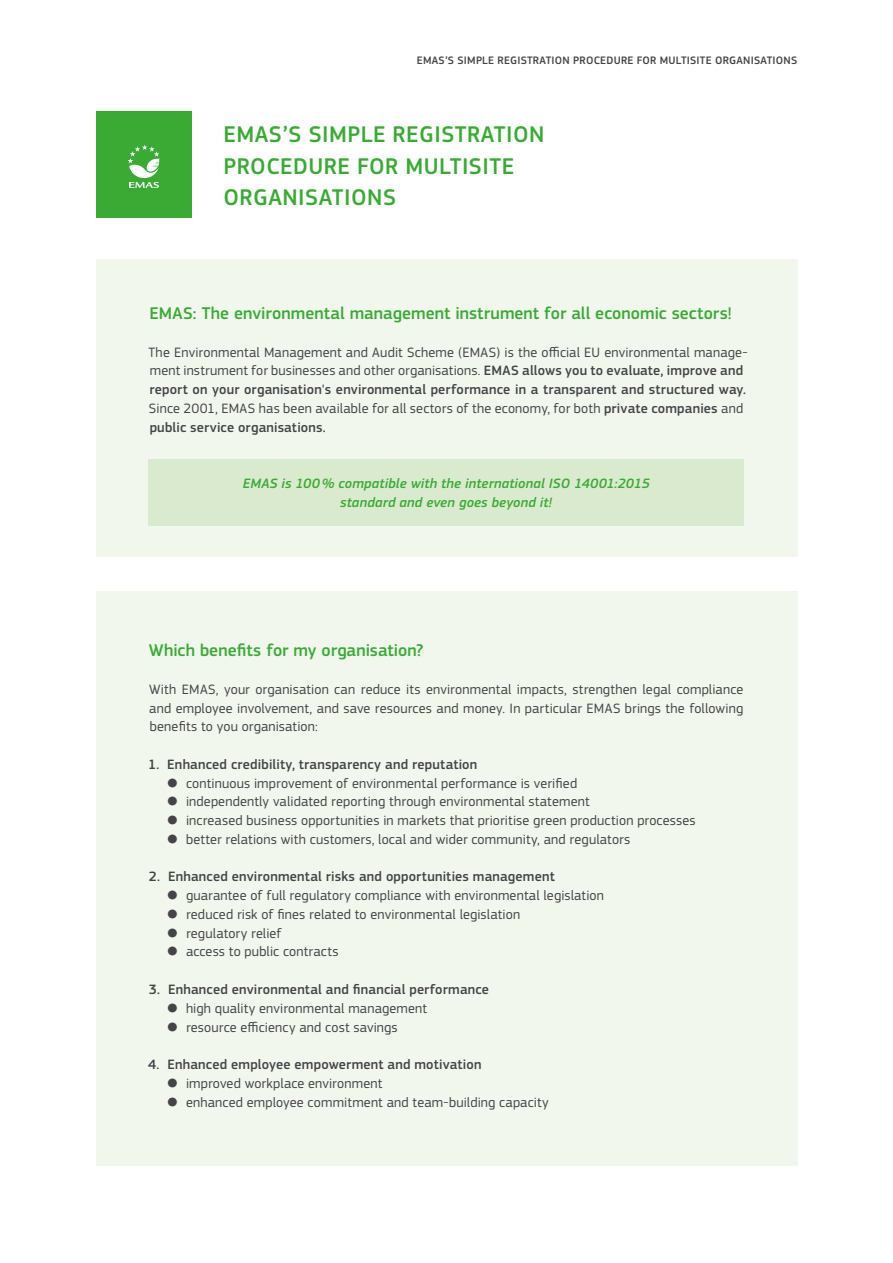
<style>
.page{position:relative;width:893px;height:1263px;background:#fff}
.page>*{position:absolute;margin:0;border:0;box-sizing:border-box;transform-origin:0 0}
.t1{font:500 23.7px/31.5px "EC Square Sans Pro";letter-spacing:.02em;color:#3aaa35}
.t2{font:500 17.7px "EC Square Sans Pro";letter-spacing:.005em;color:#3aaa35}
.t3{font:14.1px/18.8px "EC Square Sans Pro";letter-spacing:.01em;color:#454346;text-align:justify}
.t4{font:500 14.1px "EC Square Sans Pro";letter-spacing:.015em;color:#454346}
.t5{font:italic 500 14.1px/18.8px "EC Square Sans Pro";letter-spacing:.01em;color:#3aaa35;text-align:center}
.t6{font:500 11.25px "EC Square Sans Pro";letter-spacing:.02em;color:#454346}
.s1{font-weight:500}
</style>
<div class="page">
<div style="left:96px;top:259px;width:701px;height:298px;background:#f1f7ed"></div>
<div style="left:96px;top:591px;width:701px;height:574px;background:#f1f7ed"></div>
<div style="left:149px;top:459px;width:595px;height:67px;background:#daeacf"></div>
<div style="left:96px;top:112px;width:95px;height:106px;background:#3aaa35"></div>
<svg style="left:128px;top:145px;width:31px;height:43px"></svg>
<p class="t6" style="left:417px;top:53px;width:382px">EMAS’S SIMPLE REGISTRATION PROCEDURE FOR MULTISITE ORGANISATIONS</p>
<h1 class="t1" style="left:223px;top:119px;width:323px">EMAS’S SIMPLE REGISTRATION<br>PROCEDURE FOR MULTISITE<br>ORGANISATIONS</h1>
<p class="t2" style="left:149px;top:303px;width:584px">EMAS: The environmental management instrument for all economic sectors!</p>
<p class="t3" style="left:148px;top:343px;width:601px;text-align:left">The Environmental Management and Audit Scheme (EMAS) is the official EU environmental manage&shy;ment instrument for businesses and other organisations. <span class="s1">EMAS allows you to evaluate, improve and report on your organisation's environmental performance in a transparent and structured way.<br></span>Since 2001, EMAS has been available for all sectors of the economy, for both <span class="s1">private companies</span> and <span class="s1">public service organisations.</span></p>
<p class="t5" style="left:243px;top:474px;width:408px">EMAS is 100 % compatible with the international ISO 14001:2015 standard and even goes beyond it!</p>
<p class="t2" style="left:149px;top:640px;width:276px">Which benefits for my organisation?</p>
<p class="t3" style="left:149px;top:680px;width:596px">With EMAS, your organisation can reduce its environmental impacts, strengthen legal compliance and employee involvement, and save resources and money. In particular EMAS brings the following benefits to you organisation:</p>
<p class="t4" style="left:148px;top:756px;width:331px">1. Enhanced credibility, transparency and reputation</p>
<p class="t3" style="left:166px;top:774px;width:412px"><span class="s1">●</span> continuous improvement of environmental performance is verified</p>
<p class="t3" style="left:166px;top:792px;width:425px"><span class="s1">●</span> independently validated reporting through environmental statement</p>
<p class="t3" style="left:166px;top:811px;width:531px"><span class="s1">●</span> increased business opportunities in markets that prioritise green production processes</p>
<p class="t3" style="left:166px;top:830px;width:465px"><span class="s1">●</span> better relations with customers, local and wider community, and regulators</p>
<p class="t4" style="left:149px;top:868px;width:408px">2. Enhanced environmental risks and opportunities management</p>
<p class="t3" style="left:166px;top:886px;width:439px"><span class="s1">●</span> guarantee of full regulatory compliance with environmental legislation</p>
<p class="t3" style="left:166px;top:905px;width:355px"><span class="s1">●</span> reduced risk of fines related to environmental legislation</p>
<p class="t3" style="left:166px;top:924px;width:117px"><span class="s1">●</span> regulatory relief</p>
<p class="t3" style="left:166px;top:942px;width:174px"><span class="s1">●</span> access to public contracts</p>
<p class="t4" style="left:149px;top:981px;width:342px">3. Enhanced environmental and financial performance</p>
<p class="t3" style="left:166px;top:999px;width:262px"><span class="s1">●</span> high quality environmental management</p>
<p class="t3" style="left:166px;top:1017px;width:233px"><span class="s1">●</span> resource efficiency and cost savings</p>
<p class="t4" style="left:148px;top:1056px;width:335px">4. Enhanced employee empowerment and motivation</p>
<p class="t3" style="left:166px;top:1074px;width:217px"><span class="s1">●</span> improved workplace environment</p>
<p class="t3" style="left:166px;top:1092px;width:384px"><span class="s1">●</span> enhanced employee commitment and team-building capacity</p>
</div>
